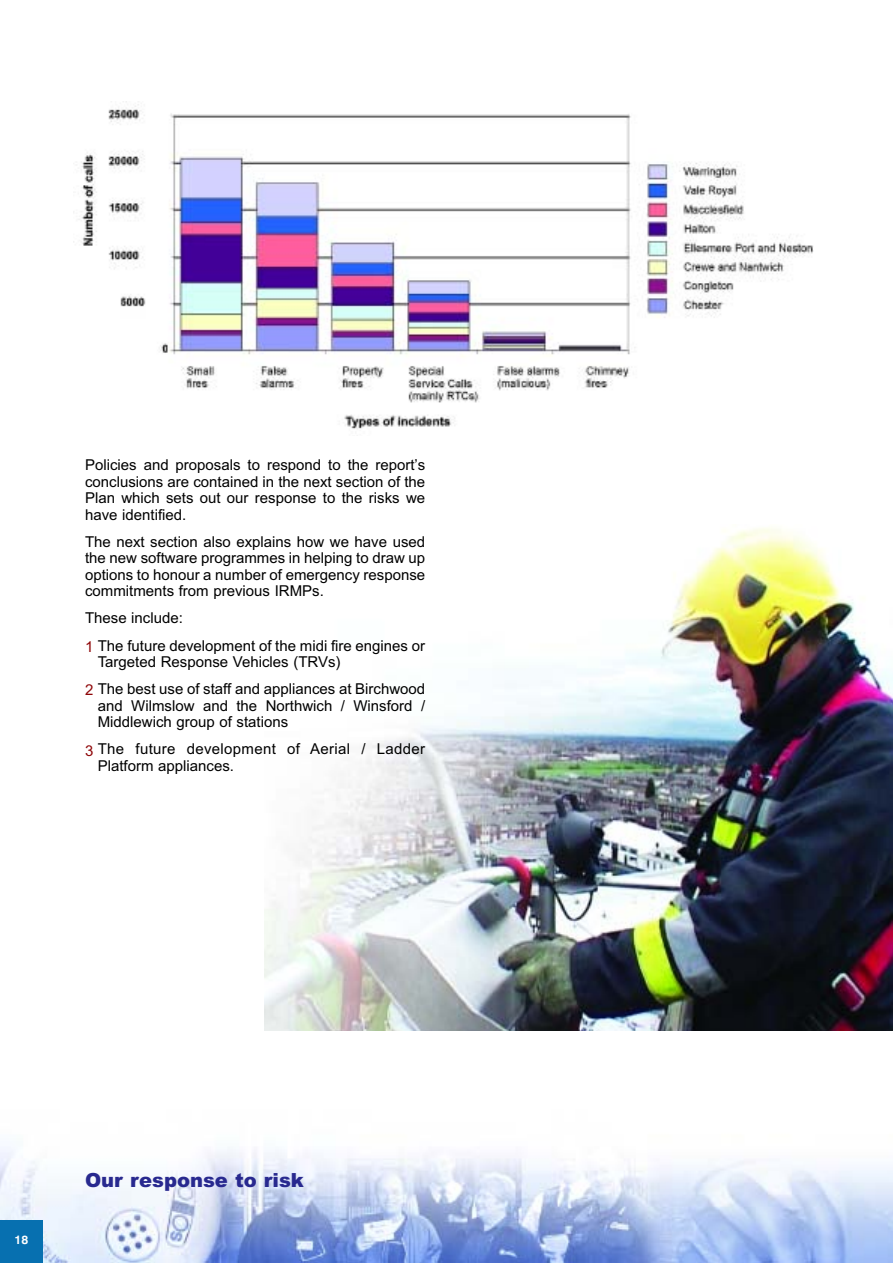
<style>
.page{position:relative;width:893px;height:1263px;background:#fff}
.page>*{position:absolute;margin:0;border:0;box-sizing:border-box;transform-origin:0 0}
.t1{font:900 19.5px "Arial";color:#28298f}
.t2{font:15px/16.5px "Arial MS";color:#000}
.t3{font:15px/16.5px "Arial MS";letter-spacing:.02em;color:#000}
.t4{font:700 12px "Swiss 721 BT";color:#fff}
.s1{color:#8e0608}
</style>
<div class="page">
<img style="left:0;top:1147px;width:893px;height:116px">
<svg style="left:0;top:1204px;width:893px;height:4px"></svg>
<div style="left:0;top:1220px;width:43px;height:43px;background:#0770b0"></div>
<img style="left:265px;top:527px;width:628px;height:504px">
<img style="left:73px;top:104px;width:741px;height:325px">
<p class="t2" style="left:85px;top:457px;width:342px;text-align:justify">Policies and proposals to respond to the report’s conclusions are contained in the next section of the Plan which sets out our response to the risks we have identified.</p>
<p class="t2" style="left:85px;top:533px;width:342px;text-align:justify">The next section also explains how we have used the new software programmes in helping to draw up options to honour a number of emergency response commitments from previous IRMPs.</p>
<p class="t2" style="left:85px;top:605px;width:342px;line-height:27.2px">These include:<br><span class="s1">1</span> The future development of the midi fire engines or</p>
<p class="t2" style="left:85px;top:648px;width:342px;line-height:27.2px;text-indent:13px">Targeted Response Vehicles (TRVs)<br><span class="s1">2</span> The best use of staff and appliances at Birchwood</p>
<p class="t2" style="left:98px;top:697px;width:329px">and Wilmslow and the Northwich / Winsford /<br>Middlewich group of stations</p>
<p class="t3" style="left:98px;top:741px;width:329px;text-indent:-13px"><span class="s1">3</span> The future development of Aerial / Ladder<br>Platform appliances.</p>
<p class="t4" style="left:15px;top:1235px;width:15px">18</p>
<h1 class="t1" style="left:85px;top:1169px;width:220px">Our response to risk</h1>
</div>
